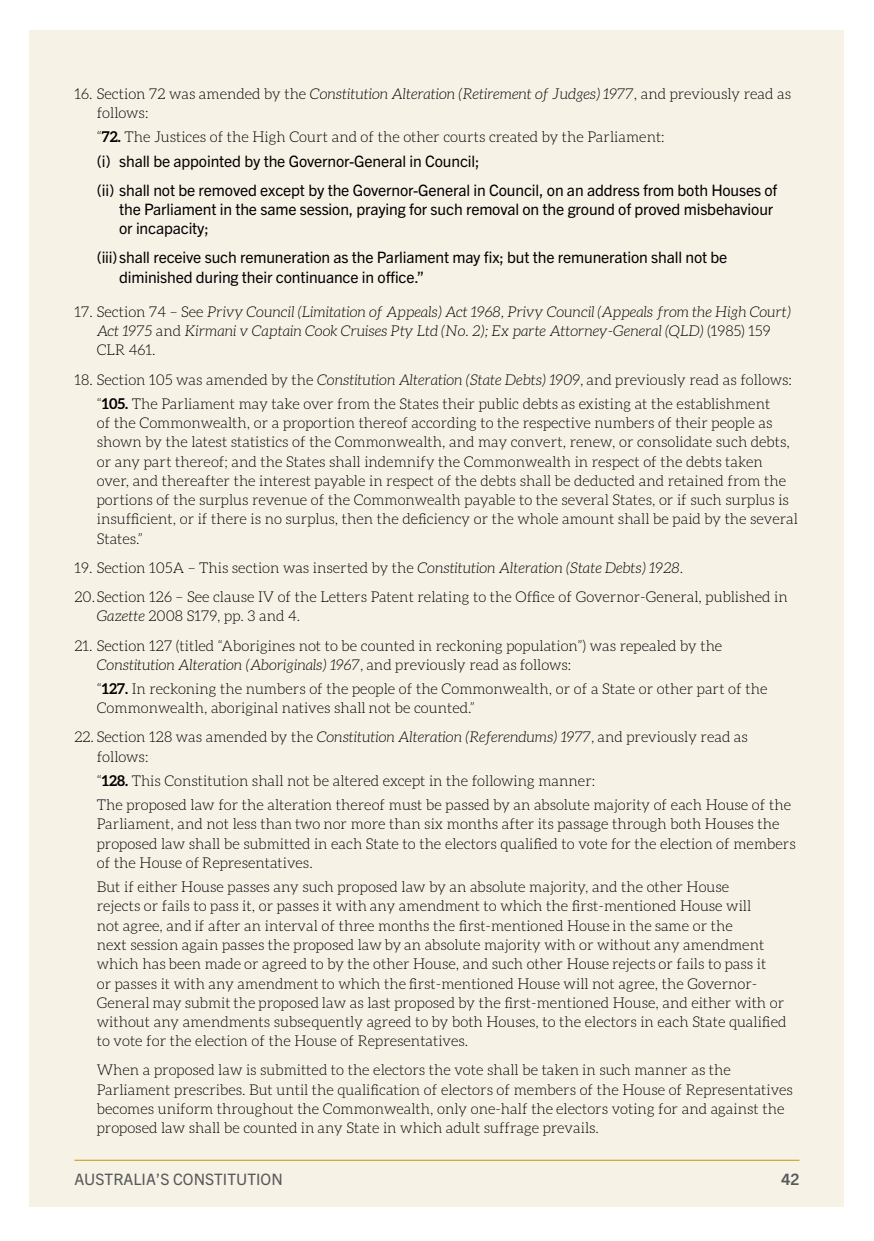
<style>
.page{position:relative;width:874px;height:1241px;background:#fff}
.page>*{position:absolute;margin:0;border:0;box-sizing:border-box;transform-origin:0 0}
.peo-indented-2{font:15.75px/19.2px "Trade Gothic Next LT Pro";letter-spacing:-.01em;color:#000}
.t1{font:15.75px "Trade Gothic Next LT Pro";color:#58595b}
.t2{font:700 15.75px "Trade Gothic Next LT Pro";color:#58595b}
.Notes_numbered{font:300 14.88px/19.2px "Aleo";color:#000}
.Notes_numbered-2{font:italic 300 14.88px/19.2px "Aleo";color:#000}
.s1{font-style:italic}
.s2{font-weight:700}
.s3{font-style:normal}
</style>
<div class="page">
<div style="left:30px;top:30px;width:813px;height:1175px;background:#f7f2e6"></div>
<hr style="left:74px;top:1159px;width:725px;height:1px;background:#cbac44">
<p class="Notes_numbered" style="left:97px;top:84px;width:695px;text-indent:-22px">16. Section 72 was amended by the <span class="s1">Constitution Alteration (Retirement of Judges) 1977</span>, and previously read as follows:</p>
<p class="Notes_numbered" style="left:97px;top:127px;width:569px">“<span class="s2">72.</span> The Justices of the High Court and of the other courts created by the Parliament:</p>
<p class="peo-indented-2" style="left:97px;top:150px;width:384px">(i) shall be appointed by the Governor-General in Council;</p>
<p class="peo-indented-2" style="left:119px;top:179px;width:659px;text-indent:-22px">(ii) shall not be removed except by the Governor-General in Council, on an address from both Houses of the Parliament in the same session, praying for such removal on the ground of proved misbehaviour or incapacity;</p>
<p class="peo-indented-2" style="left:119px;top:247px;width:609px;text-indent:-22px">(iii)shall receive such remuneration as the Parliament may fix; but the remuneration shall not be diminished during their continuance in office.”</p>
<p class="Notes_numbered-2" style="left:97px;top:302px;width:695px;text-indent:-22px"><span class="s3">17. Section 74 – See</span> Privy Council (Limitation of Appeals) Act 1968, Privy Council (Appeals from the High Court)<br>Act 1975 <span class="s3">and</span> Kirmani v Captain Cook Cruises Pty Ltd (No. 2); Ex parte Attorney-General (QLD) <span class="s3">(1985) 159<br>CLR 461.</span></p>
<p class="Notes_numbered" style="left:74px;top:369px;width:718px">18. Section 105 was amended by the <span class="s1">Constitution Alteration (State Debts) 1909</span>, and previously read as follows:</p>
<p class="Notes_numbered" style="left:97px;top:394px;width:702px">“<span class="s2">105.</span> The Parliament may take over from the States their public debts as existing at the establishment<br>of the Commonwealth, or a proportion thereof according to the respective numbers of their people as shown by the latest statistics of the Commonwealth, and may convert, renew, or consolidate such debts, or any part thereof; and the States shall indemnify the Commonwealth in respect of the debts taken over, and thereafter the interest payable in respect of the debts shall be deducted and retained from the portions of the surplus revenue of the Commonwealth payable to the several States, or if such surplus is insufficient, or if there is no surplus, then the deficiency or the whole amount shall be paid by the several States.”</p>
<p class="Notes_numbered" style="left:74px;top:558px;width:610px">19. Section 105A – This section was inserted by the <span class="s1">Constitution Alteration (State Debts) 1928</span>.</p>
<p class="Notes_numbered" style="left:97px;top:587px;width:692px;text-indent:-22px">20.Section 126 – See clause IV of the Letters Patent relating to the Office of Governor-General, published in<br><span class="s1">Gazette</span> 2008 S179, pp. 3 and 4.</p>
<p class="Notes_numbered" style="left:97px;top:635px;width:626px;text-indent:-22px">21. Section 127 (titled “Aborigines not to be counted in reckoning population”) was repealed by the<br><span class="s1">Constitution Alteration (Aboriginals) 1967</span>, and previously read as follows:</p>
<p class="Notes_numbered" style="left:97px;top:679px;width:671px">“<span class="s2">127.</span> In reckoning the numbers of the people of the Commonwealth, or of a State or other part of the<br>Commonwealth, aboriginal natives shall not be counted.”</p>
<p class="Notes_numbered" style="left:97px;top:727px;width:652px;text-indent:-22px">22. Section 128 was amended by the <span class="s1">Constitution Alteration (Referendums) 1977</span>, and previously read as follows:</p>
<p class="Notes_numbered" style="left:97px;top:771px;width:499px">“<span class="s2">128.</span> This Constitution shall not be altered except in the following manner:</p>
<p class="Notes_numbered" style="left:97px;top:795px;width:700px">The proposed law for the alteration thereof must be passed by an absolute majority of each House of the Parliament, and not less than two nor more than six months after its passage through both Houses the proposed law shall be submitted in each State to the electors qualified to vote for the election of members of the House of Representatives.</p>
<p class="Notes_numbered" style="left:97px;top:877px;width:690px">But if either House passes any such proposed law by an absolute majority, and the other House<br>rejects or fails to pass it, or passes it with any amendment to which the first-mentioned House will<br>not agree, and if after an interval of three months the first-mentioned House in the same or the<br>next session again passes the proposed law by an absolute majority with or without any amendment which has been made or agreed to by the other House, and such other House rejects or fails to pass it<br>or passes it with any amendment to which the first-mentioned House will not agree, the Governor-General may submit the proposed law as last proposed by the first-mentioned House, and either with or without any amendments subsequently agreed to by both Houses, to the electors in each State qualified to vote for the election of the House of Representatives.</p>
<p class="Notes_numbered" style="left:97px;top:1060px;width:697px">When a proposed law is submitted to the electors the vote shall be taken in such manner as the Parliament prescribes. But until the qualification of electors of members of the House of Representatives becomes uniform throughout the Commonwealth, only one-half the electors voting for and against the proposed law shall be counted in any State in which adult suffrage prevails.</p>
<p class="t1" style="left:74px;top:1168px;width:210px">AUSTRALIA’S CONSTITUTION</p>
<p class="t2" style="left:781px;top:1168px;width:20px">42</p>
</div>
